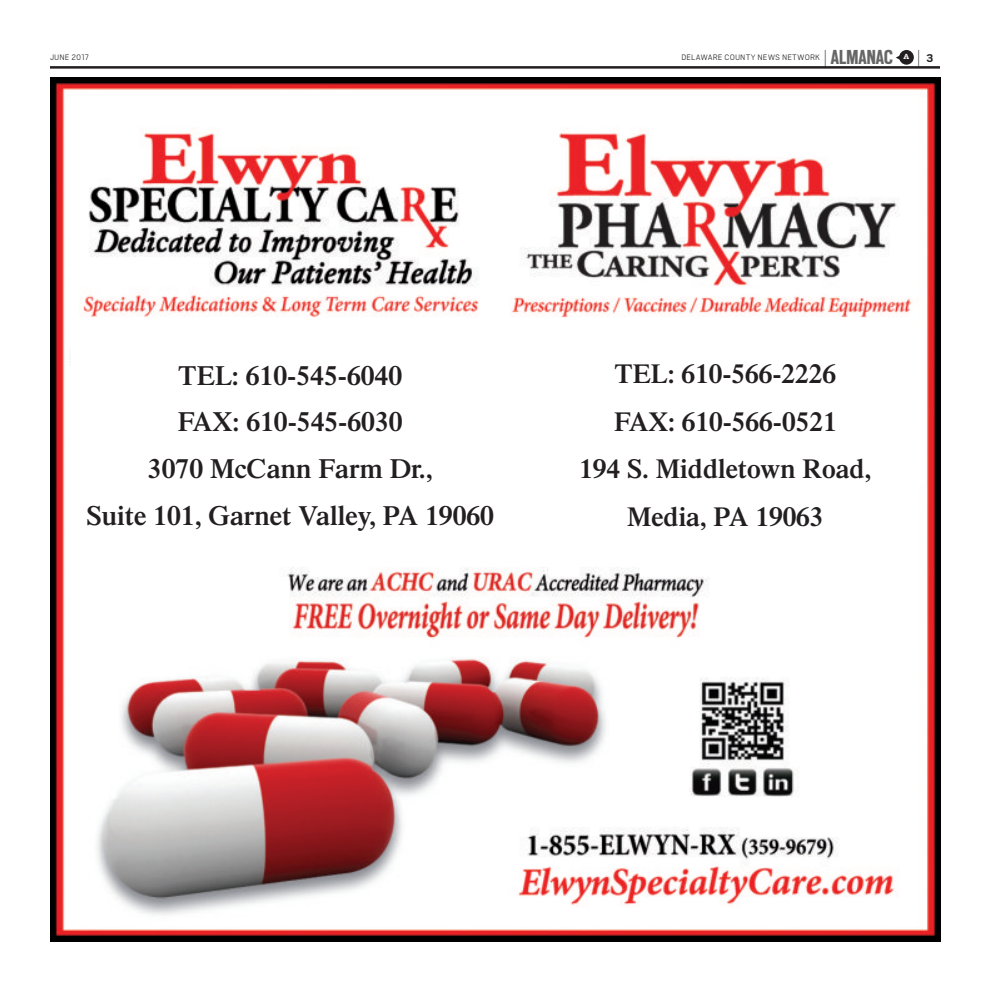
<style>
.page{position:relative;width:990px;height:990px;background:#fff}
.page>*{position:absolute;margin:0;border:0;box-sizing:border-box;transform-origin:0 0}
.t1{font:600 27.62px/46.8px "Times";color:#231f20;text-align:center}
.t2{font:600 27.38px/47.8px "Times";color:#231f20;text-align:center}
.t3{font:700 22.5px "Scout Cond";color:#666}
.t4{font:21.5px "Cub Scout Light OV BCXLPE";color:#231f20;scale:.42 1}
.t5{font:8.75px "Cub Scout Light OV BCXLPE";letter-spacing:.015em;color:#231f20}
.t6{font:6.88px "Receiver Bold OV BCXLPG";color:#fff}
.s1{font-family:"Cub Scout Light OV BCXLPE";font-weight:400;font-size:21.5px;color:#231f20}
.s2{font-family:"Cub Scout";font-weight:700;font-size:12.5px}
</style>
<div class="page">
<img style="left:50px;top:78px;width:890px;height:863px">
<div style="left:71px;top:327px;width:852px;height:155px;background:#fff"></div>
<div style="left:899px;top:50px;width:15px;height:15px;background:#231f20;border-radius:50%"></div>
<hr style="left:50px;top:66px;width:890px;height:3px;background:#231f20">
<p class="t5" style="left:50px;top:55px;width:41px">JUNE 2017</p>
<p class="t5" style="left:681px;top:55px;width:140px">DELAWARE COUNTY NEWS NETWORK</p>
<p class="t3" style="left:824px;top:43px;width:70px"><span class="s1">|</span> ALMANAC</p>
<p class="t6" style="left:904px;top:54px;width:7px">A</p>
<p class="t4" style="left:917px;top:51px;width:40px">| <span class="s2">3</span></p>
<p class="t1" style="left:87px;top:355px;width:409px">TEL: 610-545-6040<br>FAX: 610-545-6030<br>3070 McCann Farm Dr.,<br>Suite 101, Garnet Valley, PA 19060</p>
<p class="t2" style="left:579px;top:352px;width:294px">TEL: 610-566-2226<br>FAX: 610-566-0521<br>194 S. Middletown Road,<br>Media, PA 19063</p>
</div>
